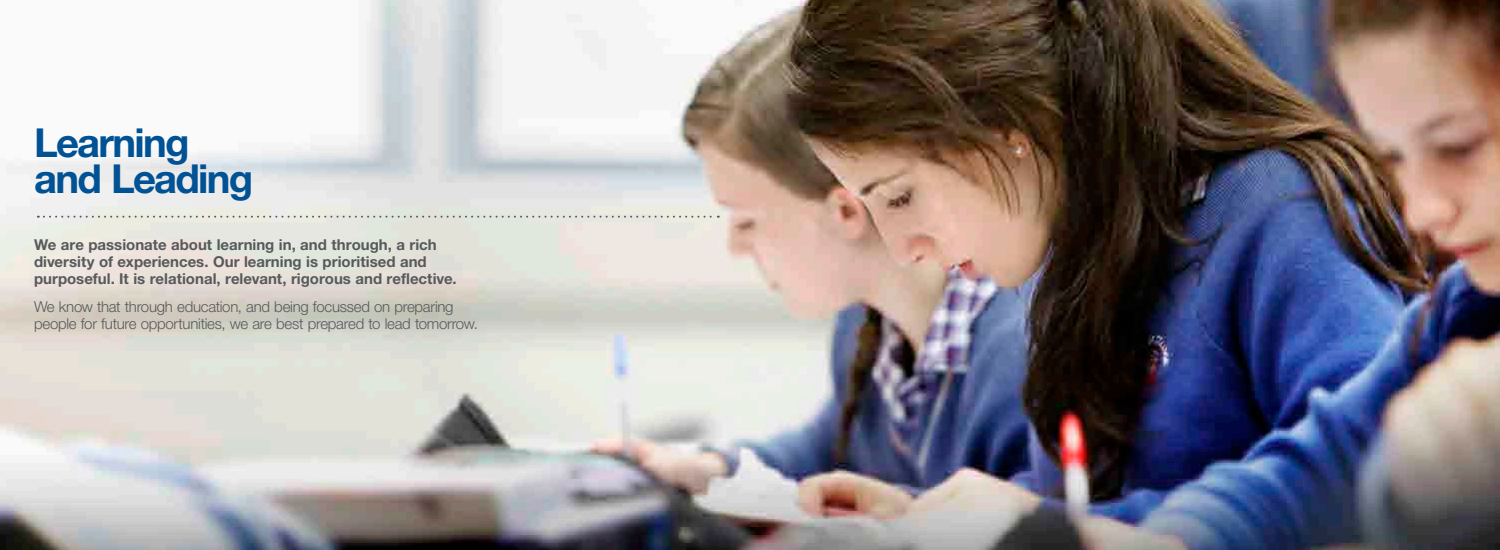
<style>
.page{position:relative;width:1500px;height:550px;background:#fff}
.page>*{position:absolute;margin:0;border:0;box-sizing:border-box;transform-origin:0 0}
.t1{font:700 40px/36px "Helvetica Neue LT Std";letter-spacing:-.04em;color:#005295}
.t2{font:700 15px/17px "Helvetica Neue LT Std";color:#58595b}
.t3{font:300 15px/17px "Helvetica Neue LT Std";letter-spacing:-.02em;color:#58595b}
</style>
<div class="page">
<img style="left:0;top:0;width:1500px;height:550px">
<svg style="left:38px;top:216px;width:681px;height:2px"></svg>
<h1 class="t1" style="left:34px;top:124px;width:221px">Learning and Leading</h1>
<p class="t2" style="left:34px;top:236px;width:424px">We are passionate about learning in, and through, a rich diversity of experiences. Our learning is prioritised and purposeful. It is relational, relevant, rigorous and reflective.</p>
<p class="t3" style="left:34px;top:298px;width:445px">We know that through education, and being focussed on preparing people for future opportunities, we are best prepared to lead tomorrow.</p>
</div>
